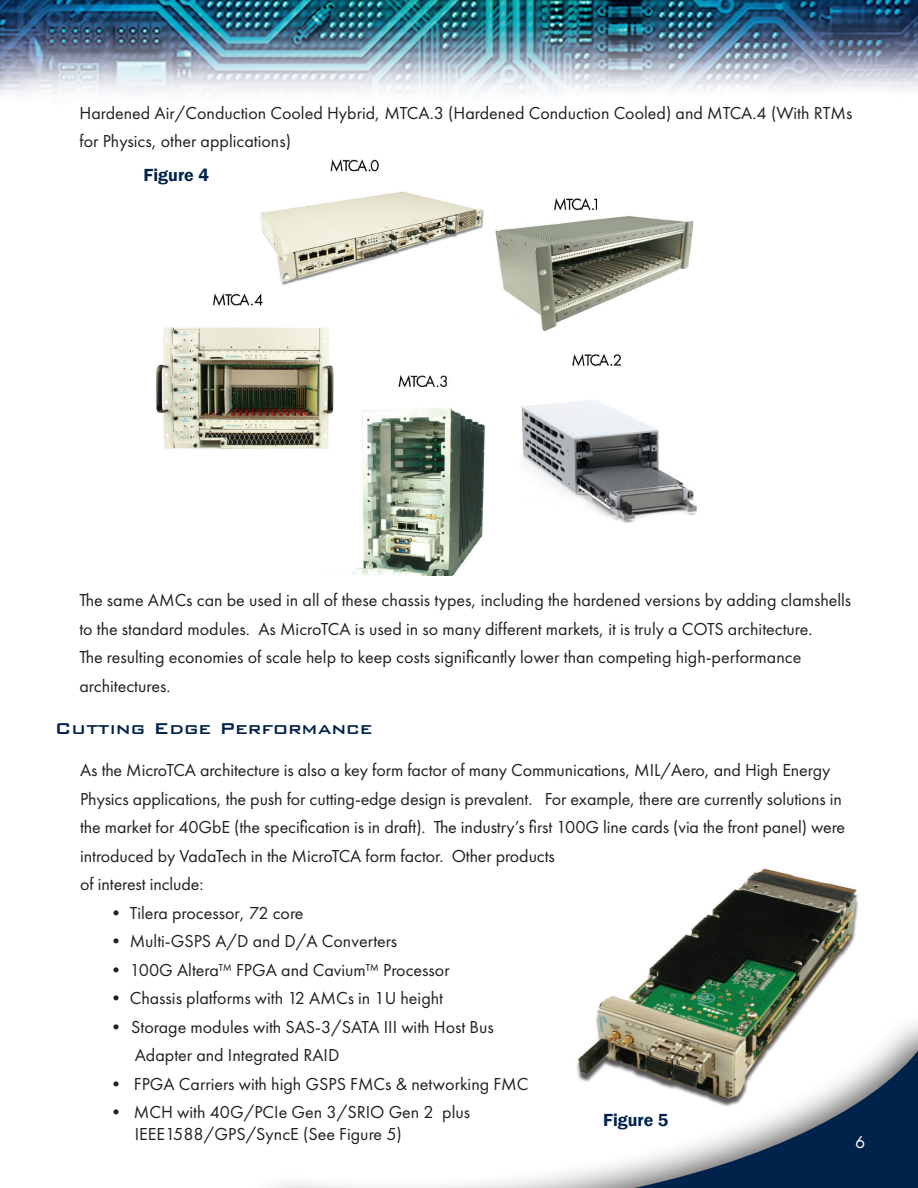
<style>
.page{position:relative;width:918px;height:1188px;background:#fff}
.page>*{position:absolute;margin:0;border:0;box-sizing:border-box;transform-origin:0 0}
.t1{font:500 21px "Bank Gothic BT";color:#00224b}
.t2{font:18px/28.5px "Futura PT";color:#231f20}
.t3{font:600 18px "Franklin Gothic";color:#00224b}
.t4{font:18px "Futura PT";color:#fff}
</style>
<div class="page">
<img style="left:0;top:0;width:918px;height:94px">
<svg style="left:281px;top:1046px;width:637px;height:142px"></svg>
<img style="left:549px;top:868px;width:333px;height:258px">
<img style="left:156px;top:159px;width:541px;height:417px">
<p class="t2" style="left:79px;top:98px;width:774px">Hardened Air/Conduction Cooled Hybrid, MTCA.3 (Hardened Conduction Cooled) and MTCA.4 (With RTMs for Physics, other applications)</p>
<p class="t3" style="left:144px;top:164px;width:67px">Figure 4</p>
<p class="t2" style="left:79px;top:586px;width:773px">The same AMCs can be used in all of these chassis types, including the hardened versions by adding clamshells to the standard modules. As MicroTCA is used in so many different markets, it is truly a COTS architecture.<br>The resulting economies of scale help to keep costs significantly lower than competing high-performance architectures.</p>
<p class="t1" style="left:55px;top:717px;width:319px">Cutting Edge Performance</p>
<p class="t2" style="left:80px;top:756px;width:767px">As the MicroTCA architecture is also a key form factor of many Communications, MIL/Aero, and High Energy Physics applications, the push for cutting-edge design is prevalent. For example, there are currently solutions in the market for 40GbE (the specification is in draft). The industry’s first 100G line cards (via the front panel) were introduced by VadaTech in the MicroTCA form factor. Other products<br>of interest include:</p>
<p class="t2" style="left:107px;top:898px;width:198px">• Tilera processor, 72 core</p>
<p class="t2" style="left:107px;top:927px;width:292px">• Multi-GSPS A/D and D/A Converters</p>
<p class="t2" style="left:107px;top:955px;width:344px">• 100G Altera™ FPGA and Cavium™ Processor</p>
<p class="t2" style="left:107px;top:984px;width:337px">• Chassis platforms with 12 AMCs in 1U height</p>
<p class="t2" style="left:135px;top:1012px;width:361px;text-indent:-28px">• Storage modules with SAS-3/SATA III with Host Bus<br>Adapter and Integrated RAID</p>
<p class="t2" style="left:107px;top:1069px;width:423px">• FPGA Carriers with high GSPS FMCs &amp; networking FMC</p>
<p class="t2" style="left:135px;top:1101px;width:337px;line-height:21.6px;text-indent:-28px">• MCH with 40G/PCIe Gen 3/SRIO Gen 2 plus<br>IEEE1588/GPS/SyncE (See Figure 5)</p>
<p class="t3" style="left:603px;top:1109px;width:67px">Figure 5</p>
<p class="t4" style="left:855px;top:1131px;width:12px">6</p>
</div>
